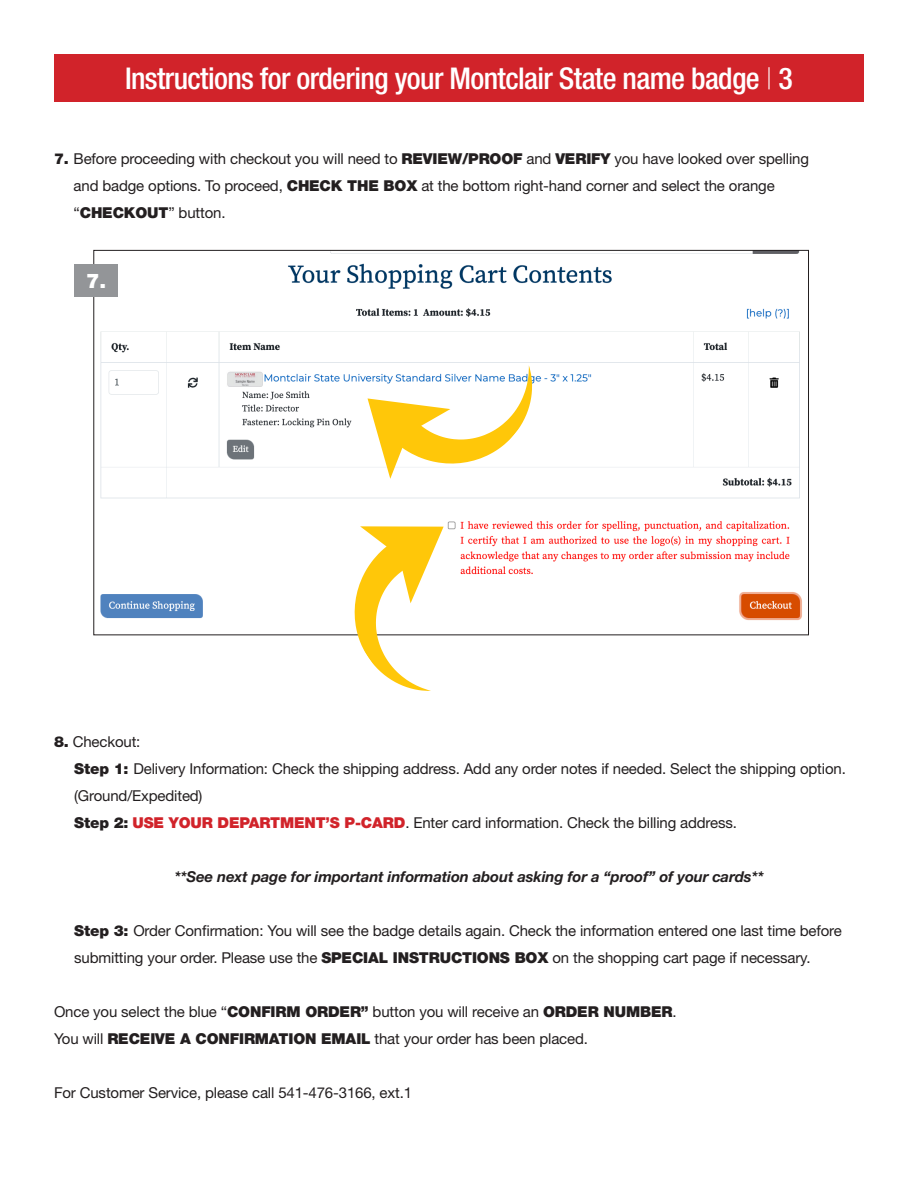
<style>
.page{position:relative;width:918px;height:1188px;background:#fff}
.page>*{position:absolute;margin:0;border:0;box-sizing:border-box;transform-origin:0 0}
.t1{font:500 condensed 30px "Helvetica Neue LT Pro";letter-spacing:-.02em;color:#fff}
.t2{font:900 20.1px "Helvetica Neue LT Pro";color:#fff}
.t3{font:15px/27px "Helvetica Neue LT Pro";letter-spacing:-.01em;color:#231f20}
.t4{font:italic 700 15px "Helvetica Neue LT Pro";letter-spacing:-.01em;color:#231f20}
.s1{font-weight:100}
.s2{font-weight:900}
.s3{font-weight:900;color:#d1232a}
</style>
<div class="page">
<img style="left:100px;top:252px;width:702px;height:369px">
<svg style="left:353px;top:526px;width:91px;height:165px"></svg>
<div style="left:54px;top:54px;width:810px;height:48px;background:#d1232a"></div>
<svg style="left:368px;top:365px;width:164px;height:114px"></svg>
<div style="left:75px;top:264px;width:43px;height:33px;background:#939598"></div>
<img style="left:227px;top:371px;width:36px;height:16px">
<p class="t1" style="left:125px;top:60px;width:669px">Instructions for ordering your Montclair State name badge <span class="s1">|</span> 3</p>
<p class="t3" style="left:74px;top:145px;width:737px;text-indent:-20px"><span class="s2">7.</span> Before proceeding with checkout you will need to <span class="s2">REVIEW/PROOF</span> and <span class="s2">VERIFY</span> you have looked over spelling and badge options. To proceed, <span class="s2">CHECK THE BOX</span> at the bottom right-hand corner and select the orange “<span class="s2">CHECKOUT</span>” button.</p>
<p class="t2" style="left:86px;top:269px;width:21px">7.</p>
<p class="t3" style="left:54px;top:728px;width:88px"><span class="s2">8.</span> Checkout:</p>
<p class="t3" style="left:74px;top:755px;width:773px"><span class="s2">Step 1:</span> Delivery Information: Check the shipping address. Add any order notes if needed. Select the shipping option. (Ground/Expedited)</p>
<p class="t3" style="left:74px;top:809px;width:664px"><span class="s2">Step 2:</span> <span class="s3">USE YOUR DEPARTMENT’S P-CARD</span>. Enter card information. Check the billing address.</p>
<p class="t4" style="left:175px;top:868px;width:591px">**See next page for important information about asking for a “proof” of your cards**</p>
<p class="t3" style="left:74px;top:917px;width:769px"><span class="s2">Step 3:</span> Order Confirmation: You will see the badge details again. Check the information entered one last time before submitting your order. Please use the <span class="s2">SPECIAL INSTRUCTIONS BOX</span> on the shopping cart page if necessary.</p>
<p class="t3" style="left:54px;top:998px;width:624px">Once you select the blue “<span class="s2">CONFIRM ORDER”</span> button you will receive an <span class="s2">ORDER NUMBER</span>.<br>You will <span class="s2">RECEIVE A CONFIRMATION EMAIL</span> that your order has been placed.</p>
<p class="t3" style="left:54px;top:1079px;width:360px">For Customer Service, please call 541-476-3166, ext.1</p>
</div>
